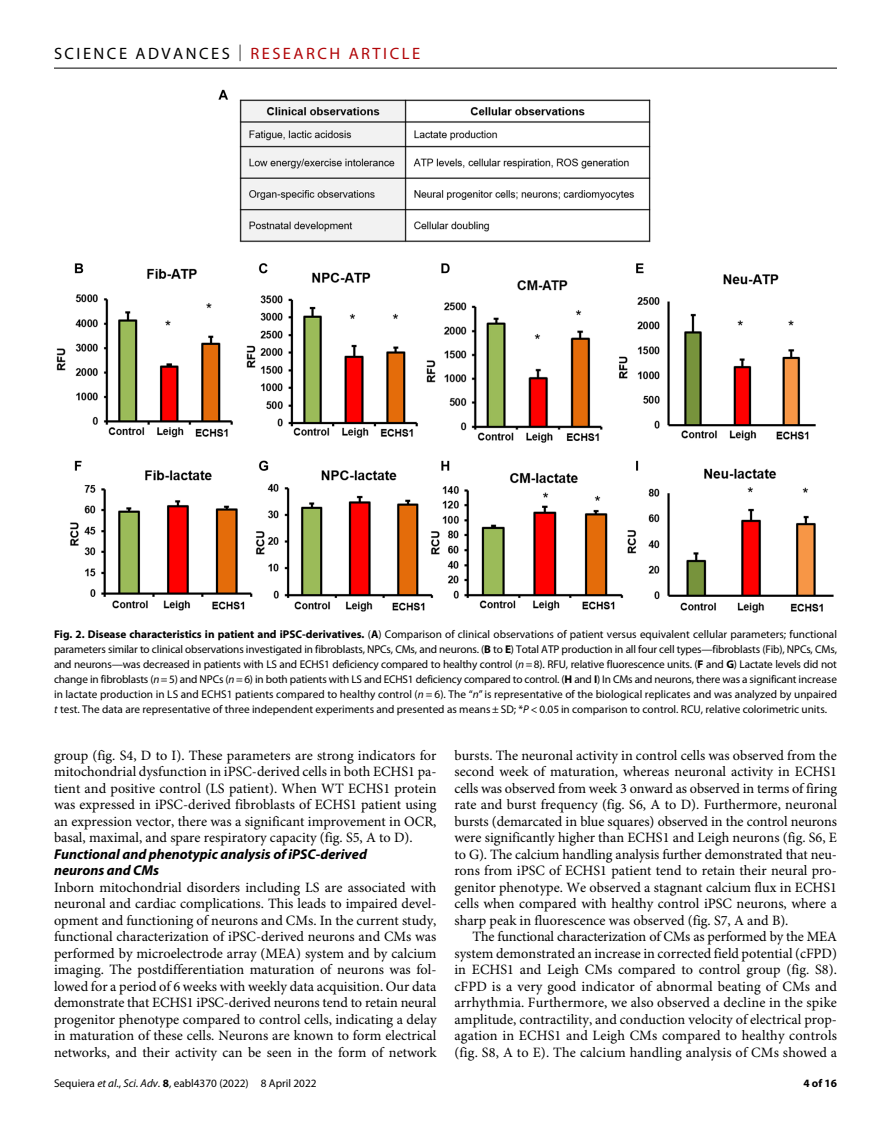
<style>
.page{position:relative;width:891px;height:1134px;background:#fff}
.page>*{position:absolute;margin:0;border:0;box-sizing:border-box;transform-origin:0 0}
.t1{font:16.5px "Myriad Pro";letter-spacing:.15em;color:#000}
.t2{font:14.25px/16.5px "Minion Pro";color:#000;text-align:justify}
.t3{font:italic 700 14.25px/16.5px "Myriad Pro";color:#000}
.t4{font:11.25px/15px "Myriad Pro";color:#000;text-align:justify}
.t5{font:700 11.25px "Myriad Pro";color:#000}
.s1{font-weight:300}
.s2{color:#b10508}
.s3{font-weight:700}
.s4{font-style:italic}
</style>
<div class="page">
<hr style="left:54px;top:68px;width:783px;height:1px;background:#000">
<img style="left:57px;top:89px;width:777px;height:524px">
<p class="t1" style="left:54px;top:40px;width:368px">SCIENCE ADVANCES <span class="s1">|</span> <span class="s2">RESEARCH ARTICLE</span></p>
<p class="t4" style="left:54px;top:627px;width:785px"><span class="s3">Fig. 2. Disease characteristics in patient and iPSC-derivatives.</span> (<span class="s3">A</span>) Comparison of clinical observations of patient versus equivalent cellular parameters; functional parameters similar to clinical observations investigated in fibroblasts, NPCs, CMs, and neurons. (<span class="s3">B</span> to <span class="s3">E</span>) Total ATP production in all four cell types—fibroblasts (Fib), NPCs, CMs, and neurons—was decreased in patients with LS and ECHS1 deficiency compared to healthy control (<span class="s4">n</span> =8). RFU, relative fluorescence units. (<span class="s3">F</span> and <span class="s3">G</span>) Lactate levels did not change in fibroblasts (<span class="s4">n</span>=5) and NPCs (<span class="s4">n</span>=6) in both patients with LS and ECHS1 deficiency compared to control. (<span class="s3">H</span> and <span class="s3">I</span>) In CMs and neurons, there was a significant increase in lactate production in LS and ECHS1 patients compared to healthy control (<span class="s4">n</span> = 6). The “<span class="s4">n</span>” is representative of the biological replicates and was analyzed by unpaired <span class="s4">t</span> test. The data are representative of three independent experiments and presented as means ± SD; *<span class="s4">P</span> &lt; 0.05 in comparison to control. RCU, relative colorimetric units.</p>
<p class="t2" style="left:54px;top:748px;width:384px">group (fig. S4, D to I). These parameters are strong indicators for mitochondrial dysfunction in iPSC-derived cells in both ECHS1 pa&shy;tient and positive control (LS patient). When WT ECHS1 protein was expressed in iPSC-derived fibroblasts of ECHS1 patient using an expression vector, there was a significant improvement in OCR, basal, maximal, and spare respiratory capacity (fig. S5, A to D).</p>
<p class="t3" style="left:54px;top:845px;width:315px">Functional and phenotypic analysis of iPSC-derived neurons and CMs</p>
<p class="t2" style="left:54px;top:880px;width:384px">Inborn mitochondrial disorders including LS are associated with neuronal and cardiac complications. This leads to impaired devel&shy;opment and functioning of neurons and CMs. In the current study, functional characterization of iPSC-derived neurons and CMs was performed by microelectrode array (MEA) system and by calcium imaging. The postdifferentiation maturation of neurons was fol&shy;lowed for a period of 6 weeks with weekly data acquisition. Our data demonstrate that ECHS1 iPSC-derived neurons tend to retain neural progenitor phenotype compared to control cells, indicating a delay in maturation of these cells. Neurons are known to form electrical networks, and their activity can be seen in the form of network</p>
<p class="t4" style="left:54px;top:1076px;width:264px">Sequiera <span class="s4">et al</span>., <span class="s4">Sci. Adv.</span> <span class="s3">8</span>, eabl4370 (2022) 8 April 2022</p>
<p class="t2" style="left:454px;top:748px;width:384px">bursts. The neuronal activity in control cells was observed from the second week of maturation, whereas neuronal activity in ECHS1 cells was observed from week 3 onward as observed in terms of firing rate and burst frequency (fig. S6, A to D). Furthermore, neuronal bursts (demarcated in blue squares) observed in the control neurons were significantly higher than ECHS1 and Leigh neurons (fig. S6, E to G). The calcium handling analysis further demonstrated that neu&shy;rons from iPSC of ECHS1 patient tend to retain their neural pro&shy;genitor phenotype. We observed a stagnant calcium flux in ECHS1 cells when compared with healthy control iPSC neurons, where a sharp peak in fluorescence was observed (fig. S7, A and B).</p>
<p class="t2" style="left:454px;top:930px;width:384px;text-indent:18px">The functional characterization of CMs as performed by the MEA system demonstrated an increase in corrected field potential (cFPD) in ECHS1 and Leigh CMs compared to control group (fig. S8). cFPD is a very good indicator of abnormal beating of CMs and arrhythmia. Furthermore, we also observed a decline in the spike amplitude, contractility, and conduction velocity of electrical prop&shy;agation in ECHS1 and Leigh CMs compared to healthy controls (fig. S8, A to E). The calcium handling analysis of CMs showed a</p>
<p class="t5" style="left:803px;top:1074px;width:35px">4 of 16</p>
</div>
